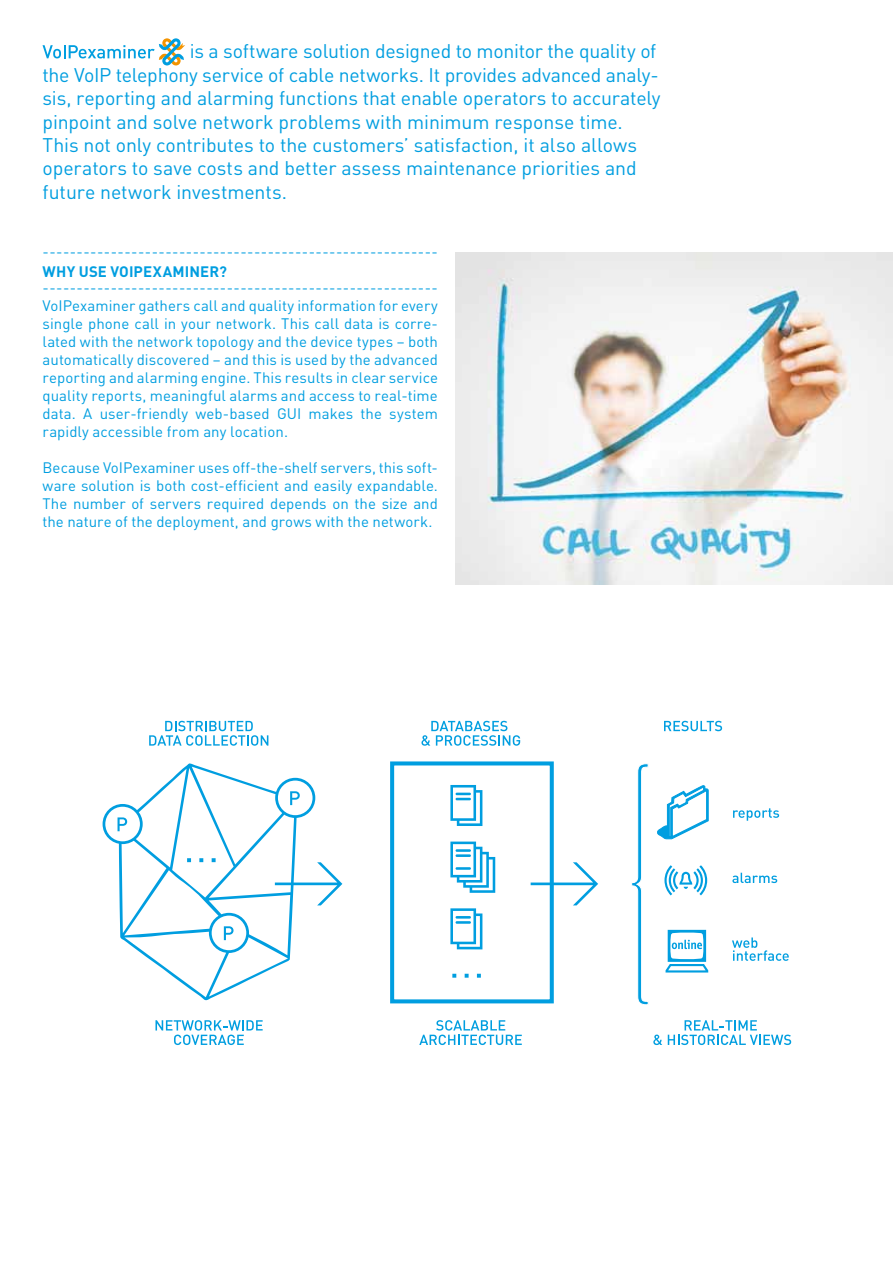
<style>
.page{position:relative;width:893px;height:1263px;background:#fff}
.page>*{position:absolute;margin:0;border:0;box-sizing:border-box;transform-origin:0 0}
.t1{font:19.5px/23.4px "DIN";letter-spacing:-.01em;color:#009ee0}
.t2{font:15px/18px "DIN";letter-spacing:.005em;color:#009ee0;text-align:justify}
.t3{font:700 15px "DIN";letter-spacing:.01em;color:#009ee0}
</style>
<div class="page">
<svg style="left:149px;top:721px;width:119px;height:25px"></svg>
<svg style="left:155px;top:1020px;width:108px;height:25px"></svg>
<svg style="left:419px;top:1020px;width:103px;height:25px"></svg>
<svg style="left:653px;top:1034px;width:9px;height:11px"></svg>
<svg style="left:668px;top:1020px;width:123px;height:25px"></svg>
<svg style="left:421px;top:721px;width:99px;height:25px"></svg>
<svg style="left:664px;top:721px;width:58px;height:10px"></svg>
<svg style="left:733px;top:808px;width:46px;height:13px"></svg>
<svg style="left:732px;top:873px;width:45px;height:10px"></svg>
<svg style="left:732px;top:937px;width:57px;height:24px"></svg>
<svg style="left:657px;top:785px;width:52px;height:54px"></svg>
<svg style="left:631px;top:763px;width:18px;height:242px"></svg>
<svg style="left:452px;top:974px;width:4px;height:4px"></svg>
<svg style="left:465px;top:974px;width:4px;height:4px"></svg>
<svg style="left:477px;top:974px;width:4px;height:4px"></svg>
<svg style="left:531px;top:862px;width:67px;height:43px"></svg>
<div style="left:390px;top:761px;width:164px;height:242px;border:4px solid #009ee0"></div>
<svg style="left:664px;top:865px;width:43px;height:30px"></svg>
<svg style="left:665px;top:930px;width:43px;height:42px"></svg>
<svg style="left:450px;top:841px;width:45px;height:52px"></svg>
<svg style="left:450px;top:785px;width:32px;height:41px"></svg>
<svg style="left:450px;top:908px;width:32px;height:41px"></svg>
<svg style="left:104px;top:805px;width:37px;height:38px"></svg>
<div style="left:103px;top:804px;width:40px;height:40px;border:3px solid #009ee0;border-radius:50%"></div>
<svg style="left:116px;top:763px;width:226px;height:238px"></svg>
<svg style="left:43px;top:38px;width:142px;height:28px"></svg>
<img style="left:455px;top:253px;width:438px;height:331px">
<p class="t1" style="left:43px;top:39px;width:620px;text-indent:147px">is a software solution designed to monitor the quality of the VoIP telephony service of cable networks. It provides advanced analy&shy;sis, reporting and alarming functions that enable operators to accurately pinpoint and solve network problems with minimum response time.<br>This not only contributes to the customers’ satisfaction, it also allows operators to save costs and better assess maintenance priorities and future network investments.</p>
<p class="t2" style="left:43px;top:243px;width:397px">----------------------------------------------------------</p>
<p class="t3" style="left:43px;top:262px;width:186px">WHY USE VOIPEXAMI NER?</p>
<p class="t2" style="left:43px;top:279px;width:397px">---------------------------------------------------------- VoIPexaminer gathers call and quality information for every single phone call in your network. This call data is corre&shy;lated with the network topology and the device types – both automatically discovered – and this is used by the advanced reporting and alarming engine. This results in clear service quality reports, meaningful alarms and access to real-time data. A user-friendly web-based GUI makes the system rapidly accessible from any location.</p>
<p class="t2" style="left:43px;top:459px;width:397px">Because VoIPexaminer uses off-the-shelf servers, this soft&shy;ware solution is both cost-efficient and easily expandable.<br>The number of servers required depends on the size and the nature of the deployment, and grows with the network.</p>
</div>
